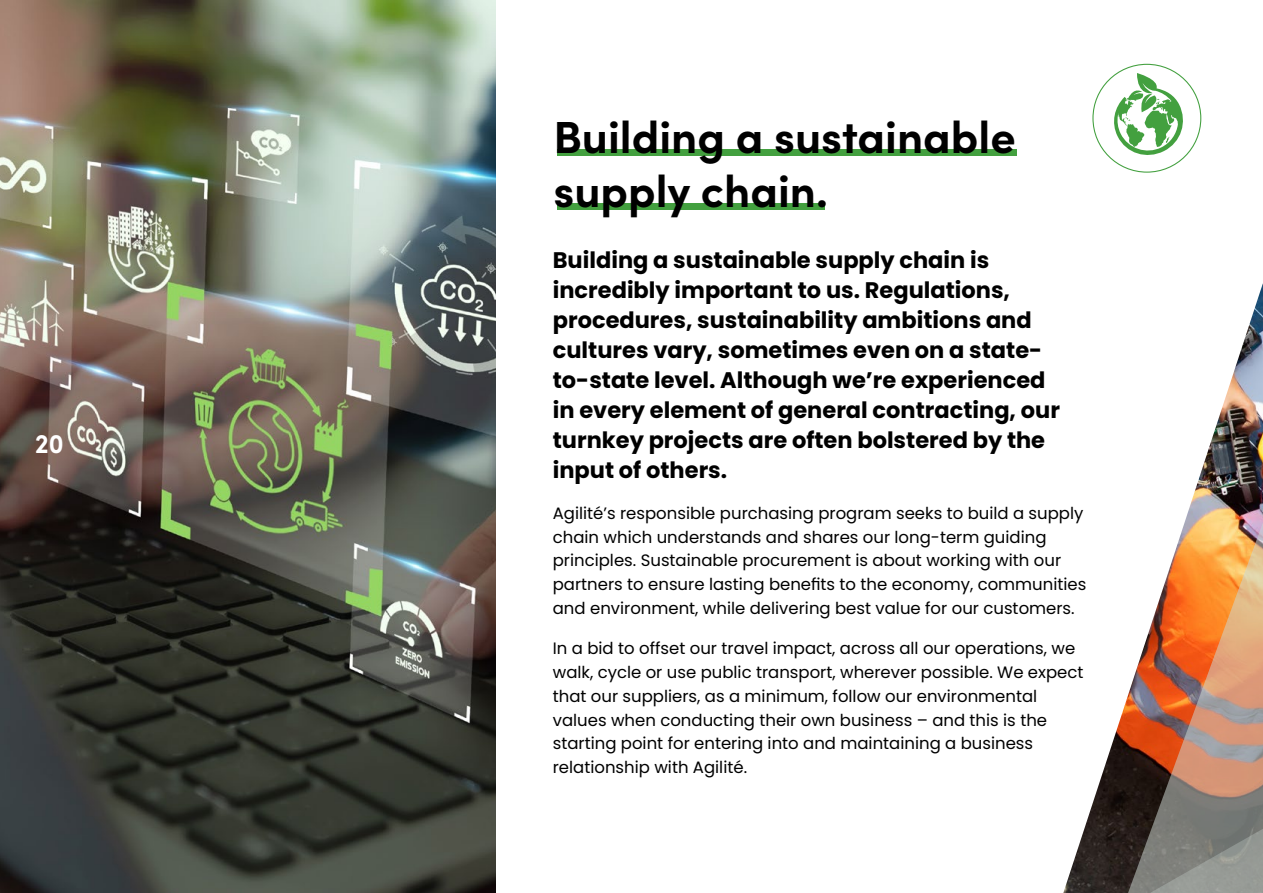
<style>
.page{position:relative;width:1263px;height:893px;background:#fff}
.page>*{position:absolute;margin:0;border:0;box-sizing:border-box;transform-origin:0 0}
.t1{font:700 45px/54px "Sofia Pro";color:#000}
.t2{font:700 27px "Sofia Pro";color:#fff;scale:.94 1}
.t3{font:700 22.5px/30px "Poppins";color:#000}
.t4{font:16.5px/23.7px "Poppins";color:#000}
</style>
<div class="page">
<img style="left:0;top:0;width:495px;height:893px">
<img style="left:1063px;top:714px;width:59px;height:179px">
<svg style="left:1122px;top:63px;width:141px;height:616px"></svg>
<svg style="left:1122px;top:679px;width:141px;height:214px;background:#947465"></svg>
<svg style="left:1111px;top:73px;width:77px;height:87px"></svg>
<div style="left:557px;top:150px;width:459px;height:6px;background:#43a03f"></div>
<div style="left:557px;top:203px;width:268px;height:7px;background:#43a03f"></div>
<h2 class="t2" style="left:35px;top:423px;width:32px">20</h2>
<h1 class="t1" style="left:553px;top:107px;width:464px">Building a sustainable supply chain.</h1>
<p class="t3" style="left:553px;top:245px;width:509px">Building a sustainable supply chain is incredibly important to us. Regulations, procedures, sustainability ambitions and cultures vary, sometimes even on a state&shy;to-state level. Although we’re experienced in every element of general contracting, our turnkey projects are often bolstered by the input of others.</p>
<p class="t4" style="left:553px;top:501px;width:535px">Agilité’s responsible purchasing program seeks to build a supply chain which understands and shares our long-term guiding principles. Sustainable procurement is about working with our partners to ensure lasting benefits to the economy, communities and environment, while delivering best value for our customers.</p>
<p class="t4" style="left:553px;top:637px;width:532px">In a bid to offset our travel impact, across all our operations, we walk, cycle or use public transport, wherever possible. We expect that our suppliers, as a minimum, follow our environmental values when conducting their own business – and this is the starting point for entering into and maintaining a business relationship with Agilité.</p>
</div>
